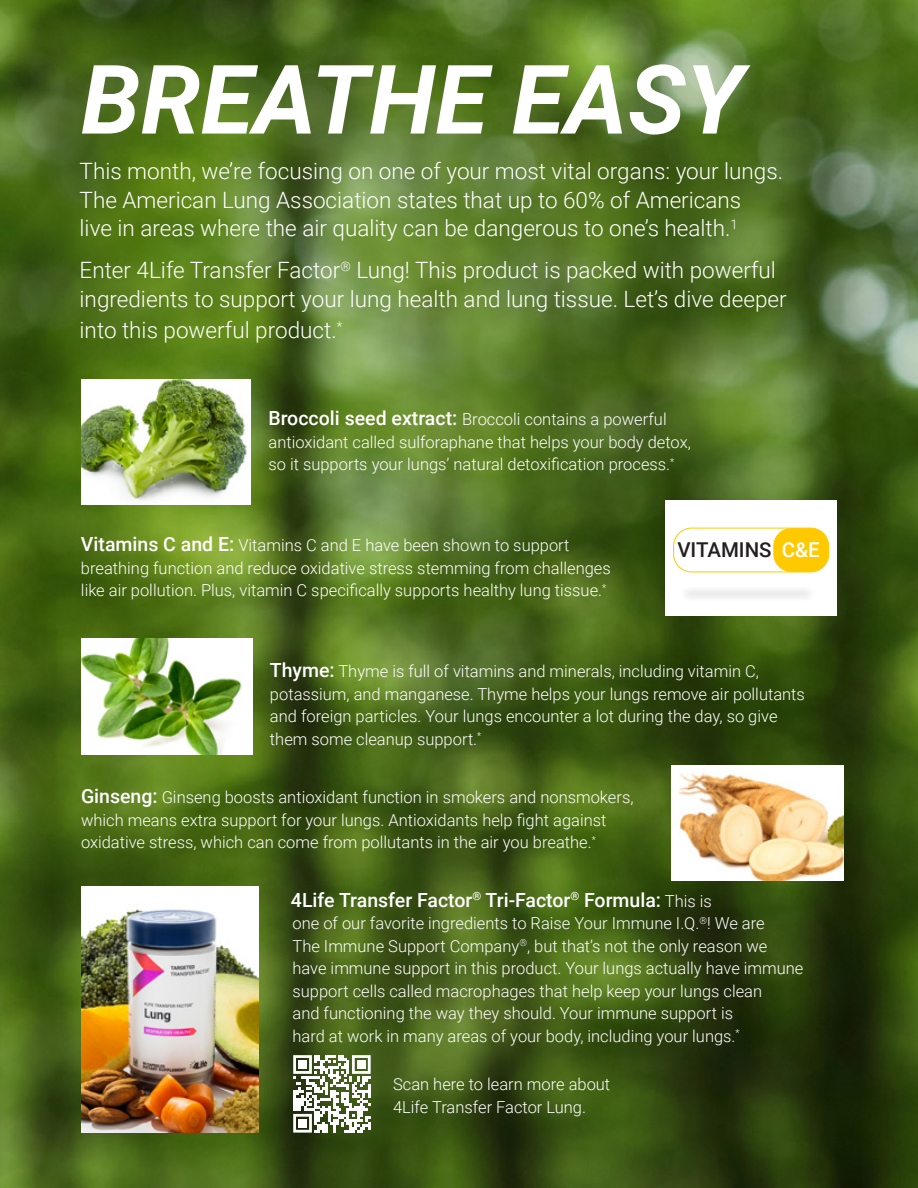
<style>
.page{position:relative;width:918px;height:1188px;background:#fff}
.page>*{position:absolute;margin:0;border:0;box-sizing:border-box;transform-origin:0 0}
.t1{font:italic 700 96px "Roboto";color:#fff}
.t2{font:300 22.5px/28.5px "Roboto";color:#fff}
.t3{font:500 20.55px "Roboto";color:#231f20}
.t4{font:500 19.5px "Roboto";color:#fff}
.t5{font:300 16.5px/22.5px "Roboto";color:#fff}
.s1{font-weight:500;font-size:19.5px}
.s2{color:#fff}
.s3{font-weight:300;font-size:16.5px}
</style>
<div class="page">
<img style="left:0;top:0;width:918px;height:1188px">
<div style="left:665px;top:500px;width:172px;height:115px;background:#fff"></div>
<img style="left:81px;top:379px;width:169px;height:126px">
<img style="left:81px;top:639px;width:172px;height:115px">
<img style="left:672px;top:765px;width:171px;height:116px">
<div style="left:680px;top:584px;width:137px;height:17px;background:#f7f7f7"></div>
<hr style="left:686px;top:592px;width:124px;height:2px;background:#fff">
<div style="left:673px;top:528px;width:156px;height:44px;border:1px solid #ffc900;border-radius:18px"></div>
<div style="left:773px;top:528px;width:56px;height:44px;background:#ffc900;border-radius:18px"></div>
<img style="left:81px;top:887px;width:177px;height:245px">
<svg style="left:293px;top:1055px;width:78px;height:78px"></svg>
<div style="left:299px;top:1060px;width:8px;height:9px;background:#fff"></div>
<div style="left:357px;top:1060px;width:8px;height:9px;background:#fff"></div>
<div style="left:299px;top:1119px;width:8px;height:8px;background:#fff"></div>
<h1 class="t1" style="left:81px;top:32px;width:664px">BREATHE EASY</h1>
<h2 class="t2" style="left:80px;top:156px;width:705px">This month, we’re focusing on one of your most vital organs: your lungs.<br>The American Lung Association states that up to 60% of Americans<br>live in areas where the air quality can be dangerous to one’s health.<sup>1</sup></h2>
<h2 class="t2" style="left:80px;top:255px;width:709px">Enter 4Life Transfer Factor<sup>®</sup> Lung! This product is packed with powerful ingredients to support your lung health and lung tissue. Let’s dive deeper</h2>
<h2 class="t2" style="left:80px;top:315px;width:264px">into this powerful product.<sup>*</sup></h2>
<p class="t5" style="left:268px;top:407px;width:424px"><span class="s1">Broccoli seed extract:</span> Broccoli contains a powerful antioxidant called sulforaphane that helps your body detox, so it supports your lungs’ natural detoxification process.<sup>*</sup></p>
<p class="t5" style="left:81px;top:533px;width:531px"><span class="s1">Vitamins C and E:</span> Vitamins C and E have been shown to support breathing function and reduce oxidative stress stemming from challenges like air pollution. Plus, vitamin C specifically supports healthy lung tissue.<sup>*</sup></p>
<p class="t3" style="left:677px;top:536px;width:144px">VITAMINS <span class="s2">C&amp;E</span></p>
<p class="t5" style="left:270px;top:659px;width:536px"><span class="s1">Thyme:</span> Thyme is full of vitamins and minerals, including vitamin C, potassium, and manganese. Thyme helps your lungs remove air pollutants and foreign particles. Your lungs encounter a lot during the day, so give them some cleanup support.<sup>*</sup></p>
<p class="t5" style="left:81px;top:785px;width:554px"><span class="s1">Ginseng:</span> Ginseng boosts antioxidant function in smokers and nonsmokers, which means extra support for your lungs. Antioxidants help fight against oxidative stress, which can come from pollutants in the air you breathe.<sup>*</sup></p>
<p class="t4" style="left:291px;top:886px;width:422px">4Life Transfer Factor<sup>®</sup> Tri-Factor<sup>®</sup> Formula: <span class="s3">This is</span></p>
<p class="t5" style="left:292px;top:911px;width:513px">one of our favorite ingredients to Raise Your Immune I.Q.<sup>®</sup>! We are<br>The Immune Support Company<sup>®</sup>, but that’s not the only reason we have immune support in this product. Your lungs actually have immune support cells called macrophages that help keep your lungs clean<br>and functioning the way they should. Your immune support is<br>hard at work in many areas of your body, including your lungs.<sup>*</sup></p>
<p class="t5" style="left:393px;top:1072px;width:219px">Scan here to learn more about<br>4Life Transfer Factor Lung.</p>
</div>
